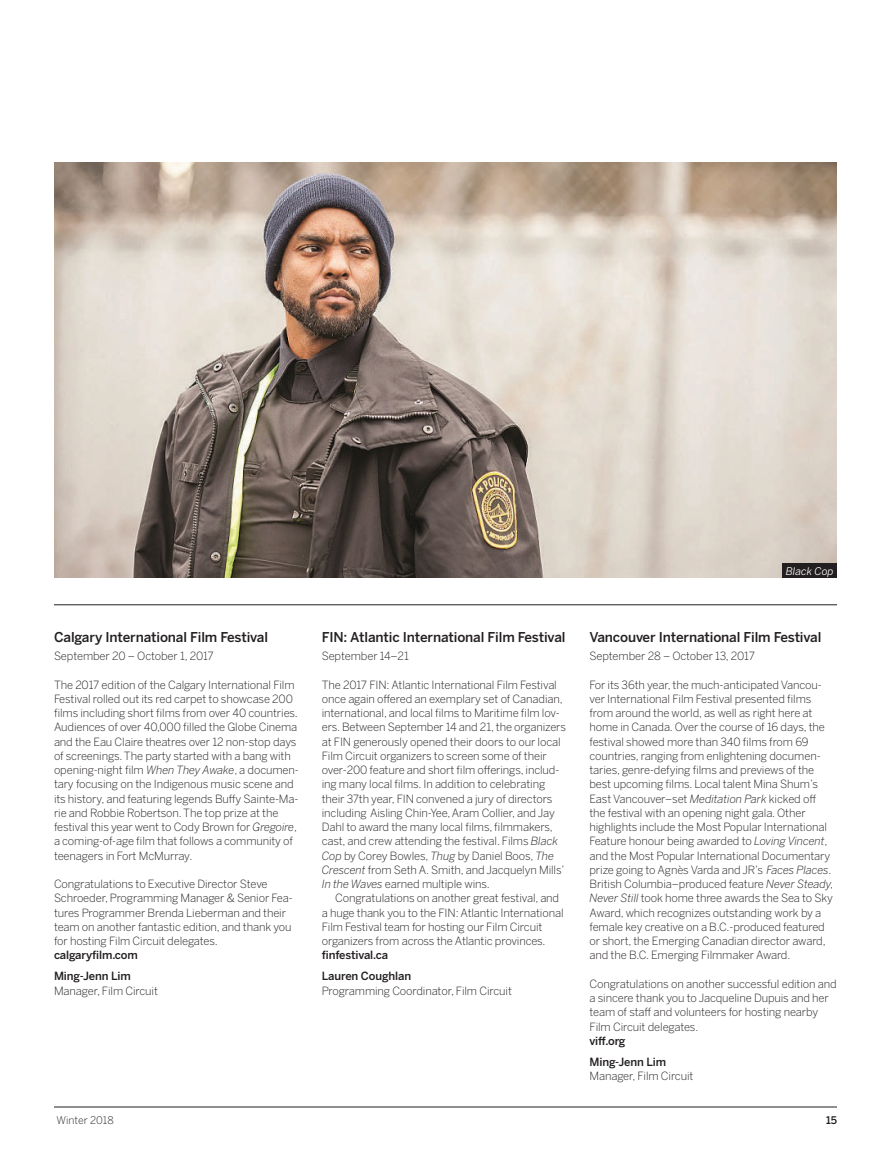
<style>
.page{position:relative;width:891px;height:1161px;background:#fff}
.page>*{position:absolute;margin:0;border:0;box-sizing:border-box;transform-origin:0 0}
.t1{font:500 13.5px "Benton Sans";letter-spacing:-.01em;color:#231f20}
.t2{font:300 11.25px/14.2px "Benton Sans";letter-spacing:-.01em;color:#231f20}
.t3{font:500 11.25px/21px "Benton Sans";letter-spacing:-.01em;color:#231f20}
.t4{font:300 10.5px "Benton Sans";color:#231f20}
.t5{font:italic 10.5px "Benton Sans";color:#fff}
.t6{font:500 10.5px "Benton Sans";color:#231f20}
.s1{font-style:italic}
</style>
<div class="page">
<img style="left:54px;top:162px;width:783px;height:416px">
<hr style="left:54px;top:605px;width:783px;height:1px;background:#231f20">
<div style="left:783px;top:563px;width:54px;height:15px;background:#231f20"></div>
<hr style="left:54px;top:1107px;width:783px;height:1px;background:#231f20">
<p class="t1" style="left:54px;top:629px;width:216px">Calgary International Film Festival</p>
<p class="t2" style="left:54px;top:649px;width:161px">September 20 – October 1, 2017</p>
<p class="t2" style="left:54px;top:677px;width:246px">The 2017 edition of the Calgary International Film Festival rolled out its red carpet to showcase 200 films including short films from over 40 countries.<br>Audiences of over 40,000 filled the Globe Cinema and the Eau Claire theatres over 12 non-stop days of screenings. The party started with a bang with opening-night film <span class="s1">When They Awake</span>, a documen&shy;tary focusing on the Indigenous music scene and its history, and featuring legends Buffy Sainte-Ma&shy;rie and Robbie Robertson. The top prize at the festival this year went to Cody Brown for <span class="s1">Gregoire</span>, a coming-of-age film that follows a community of teenagers in Fort McMurray.</p>
<p class="t2" style="left:54px;top:877px;width:240px">Congratulations to Executive Director Steve Schroeder, Programming Manager &amp; Senior Fea&shy;tures Programmer Brenda Lieberman and their team on another fantastic edition, and thank you for hosting Film Circuit delegates.</p>
<p class="t3" style="left:54px;top:945px;width:85px">calgaryfilm.com<br>Ming-Jenn Lim</p>
<p class="t2" style="left:54px;top:983px;width:106px">Manager, Film Circuit</p>
<p class="t1" style="left:322px;top:629px;width:245px">FIN: Atlantic International Film Festival</p>
<p class="t2" style="left:322px;top:649px;width:89px">September 14–21</p>
<p class="t2" style="left:322px;top:677px;width:246px">The 2017 FIN: Atlantic International Film Festival once again offered an exemplary set of Canadian, international, and local films to Maritime film lov&shy;ers. Between September 14 and 21, the organizers at FIN generously opened their doors to our local Film Circuit organizers to screen some of their over-200 feature and short film offerings, includ&shy;ing many local films. In addition to celebrating their 37th year, FIN convened a jury of directors including Aisling Chin-Yee, Aram Collier, and Jay Dahl to award the many local films, filmmakers, cast, and crew attending the festival. Films <span class="s1">Black Cop</span> by Corey Bowles, <span class="s1">Thug</span> by Daniel Boos, <span class="s1">The Crescent</span> from Seth A. Smith, and Jacquelyn Mills’ <span class="s1">In the Waves</span> earned multiple wins.</p>
<p class="t2" style="left:322px;top:891px;width:243px;text-indent:14px">Congratulations on another great festival, and a huge thank you to the FIN: Atlantic International Film Festival team for hosting our Film Circuit organizers from across the Atlantic provinces.</p>
<p class="t3" style="left:322px;top:945px;width:91px">finfestival.ca<br>Lauren Coughlan</p>
<p class="t2" style="left:322px;top:983px;width:192px">Programming Coordinator, Film Circuit</p>
<p class="t5" style="left:786px;top:565px;width:49px">Black Cop</p>
<p class="t1" style="left:590px;top:629px;width:233px">Vancouver International Film Festival</p>
<p class="t2" style="left:590px;top:649px;width:167px">September 28 – October 13, 2017</p>
<p class="t2" style="left:590px;top:677px;width:246px">For its 36th year, the much-anticipated Vancou&shy;ver International Film Festival presented films from around the world, as well as right here at home in Canada. Over the course of 16 days, the festival showed more than 340 films from 69 countries, ranging from enlightening documen&shy;taries, genre-defying films and previews of the best upcoming films. Local talent Mina Shum’s East Vancouver–set <span class="s1">Meditation Park</span> kicked off the festival with an opening night gala. Other highlights include the Most Popular International Feature honour being awarded to <span class="s1">Loving Vincent</span>, and the Most Popular International Documentary prize going to Agnès Varda and JR’s <span class="s1">Faces Places</span>.<br>British Columbia–produced feature <span class="s1">Never Steady, Never Still</span> took home three awards the Sea to Sky Award, which recognizes outstanding work by a female key creative on a B.C.-produced featured or short, the Emerging Canadian director award, and the B.C. Emerging Filmmaker Award.</p>
<p class="t2" style="left:590px;top:976px;width:249px">Congratulations on another successful edition and a sincere thank you to Jacqueline Dupuis and her team of staff and volunteers for hosting nearby Film Circuit delegates.</p>
<p class="t3" style="left:590px;top:1030px;width:78px">viff.org<br>Ming-Jenn Lim</p>
<p class="t2" style="left:590px;top:1069px;width:106px">Manager, Film Circuit</p>
<p class="t4" style="left:57px;top:1114px;width:59px">Winter 2018</p>
<p class="t6" style="left:826px;top:1114px;width:12px">15</p>
</div>
